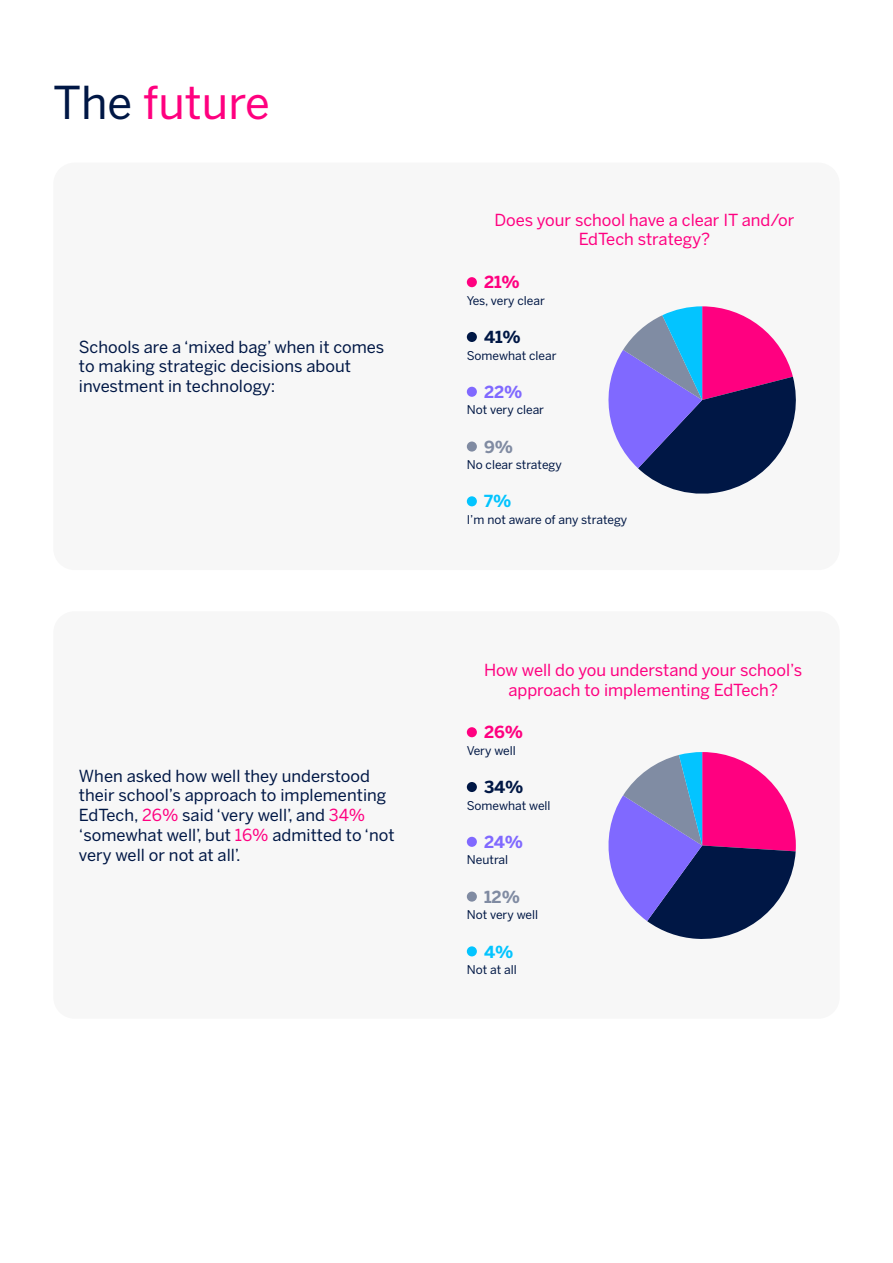
<style>
.page{position:relative;width:893px;height:1263px;background:#fff}
.page>*{position:absolute;margin:0;border:0;box-sizing:border-box;transform-origin:0 0}
.t1{font:45px "Benton Sans";color:#ff007f}
.t2{font:16.5px/19.8px "Benton Sans";color:#001745}
.t3{font:16.5px/19.8px "Benton Sans";color:#ff0080;text-align:center}
.t4{font:700 16.5px "Benton Sans";color:#ff0080}
.t5{font:700 16.5px "Benton Sans";color:#001745}
.t6{font:700 16.5px "Benton Sans";color:#8069ff}
.t7{font:700 16.5px "Benton Sans";color:#808ba2}
.t8{font:700 16.5px "Benton Sans";color:#03c4ff}
.t9{font:12px "Benton Sans";color:#001745}
.s1{color:#001745}
.s2{color:#ff0080}
</style>
<div class="page">
<div style="left:53px;top:163px;width:787px;height:407px;background:#f7f7f7;border-radius:21px"></div>
<div style="left:53px;top:611px;width:787px;height:408px;background:#f7f7f7;border-radius:21px"></div>
<svg style="left:608px;top:306px;width:188px;height:188px"></svg>
<div style="left:467px;top:277px;width:10px;height:10px;background:#ff0080;border-radius:50%"></div>
<div style="left:467px;top:332px;width:10px;height:10px;background:#001745;border-radius:50%"></div>
<div style="left:467px;top:387px;width:10px;height:10px;background:#8069ff;border-radius:50%"></div>
<div style="left:467px;top:441px;width:10px;height:11px;background:#808ba2;border-radius:50%"></div>
<div style="left:467px;top:496px;width:10px;height:10px;background:#03c4ff;border-radius:50%"></div>
<div style="left:467px;top:727px;width:10px;height:10px;background:#ff0080;border-radius:50%"></div>
<div style="left:467px;top:782px;width:10px;height:10px;background:#001745;border-radius:50%"></div>
<div style="left:467px;top:837px;width:10px;height:10px;background:#8069ff;border-radius:50%"></div>
<div style="left:467px;top:891px;width:10px;height:11px;background:#808ba2;border-radius:50%"></div>
<div style="left:467px;top:946px;width:10px;height:10px;background:#03c4ff;border-radius:50%"></div>
<svg style="left:608px;top:752px;width:188px;height:187px"></svg>
<p class="t1" style="left:53px;top:76px;width:218px"><span class="s1">The</span> future</p>
<p class="t2" style="left:79px;top:337px;width:307px">Schools are a ‘mixed bag’ when it comes to making strategic decisions about investment in technology:</p>
<p class="t2" style="left:79px;top:765px;width:317px">When asked how well they understood their school’s approach to implementing EdTech, <span class="s2">26%</span> said ‘very well’, and <span class="s2">34% </span>‘somewhat well’, but <span class="s2">16%</span> admitted to ‘not very well or not at all’.</p>
<p class="t3" style="left:494px;top:210px;width:301px">Does your school have a clear IT and/or<br>EdTech strategy?</p>
<p class="t4" style="left:484px;top:272px;width:37px">21%</p>
<p class="t9" style="left:467px;top:293px;width:80px">Yes, very clear</p>
<p class="t5" style="left:484px;top:327px;width:38px">41%</p>
<p class="t9" style="left:467px;top:348px;width:91px">Somewhat clear</p>
<p class="t6" style="left:484px;top:382px;width:40px">22%</p>
<p class="t9" style="left:467px;top:403px;width:79px">Not very clear</p>
<p class="t7" style="left:484px;top:437px;width:31px">9%</p>
<p class="t9" style="left:467px;top:458px;width:97px">No clear strategy</p>
<p class="t8" style="left:484px;top:492px;width:29px">7%</p>
<p class="t9" style="left:467px;top:512px;width:162px">I’m not aware of any strategy</p>
<p class="t3" style="left:484px;top:660px;width:320px">How well do you understand your school’s approach to implementing EdTech?</p>
<p class="t4" style="left:484px;top:722px;width:41px">26%</p>
<p class="t9" style="left:467px;top:743px;width:51px">Very well</p>
<p class="t5" style="left:484px;top:777px;width:41px">34%</p>
<p class="t9" style="left:467px;top:798px;width:85px">Somewhat well</p>
<p class="t6" style="left:484px;top:832px;width:41px">24%</p>
<p class="t9" style="left:467px;top:853px;width:43px">Neutral</p>
<p class="t7" style="left:484px;top:887px;width:37px">12%</p>
<p class="t9" style="left:467px;top:908px;width:73px">Not very well</p>
<p class="t8" style="left:484px;top:942px;width:31px">4%</p>
<p class="t9" style="left:467px;top:962px;width:51px">Not at all</p>
</div>
